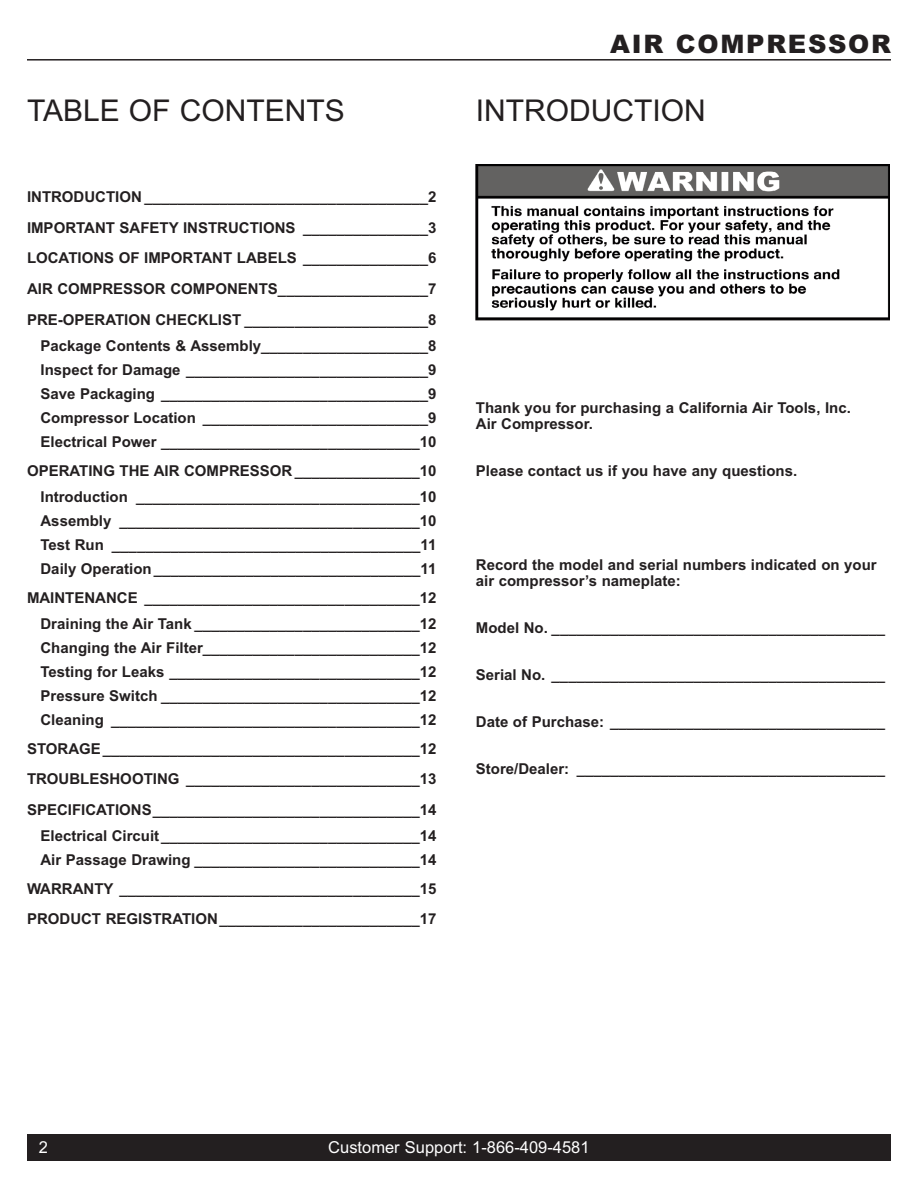
<style>
.page{position:relative;width:918px;height:1188px;background:#fff}
.page>*{position:absolute;margin:0;border:0;box-sizing:border-box;transform-origin:0 0}
.t1{font:30px "Arial";color:#231f20}
.t2{font:900 25.5px "Arial";letter-spacing:.065em;color:#231f20}
.t3{font:16.5px "Arial";color:#fff}
.t4{font:700 15px/24px "Arial";color:#231f20;text-align:justify}
</style>
<div class="page">
<div style="left:27px;top:1134px;width:864px;height:27px;background:#231f20"></div>
<hr style="left:27px;top:59px;width:864px;height:2px;background:#231f20">
<img style="left:476px;top:165px;width:414px;height:156px">
<h1 class="t1" style="left:27px;top:100px;width:319px">TABLE OF CONTENTS</h1>
<p class="t4" style="left:27px;top:183px;width:411px;line-height:30.6px">INTRODUCTION __________________________________2<br>IMPORTANT SAFETY INSTRUCTIONS _______________3<br>LOCATIONS OF IMPORTANT LABELS _______________6<br>AIR COMPRESSOR COMPONENTS__________________7<br>PRE-OPERATION CHECKLIST ______________________8</p>
<p class="t4" style="left:40px;top:335px;width:397px">Package Contents &amp; Assembly____________________8<br>Inspect for Damage _____________________________9<br>Save Packaging ________________________________9<br>Compressor Location ___________________________9<br>Electrical Power _______________________________10</p>
<p class="t4" style="left:27px;top:459px;width:411px;line-height:26.2px;text-align:right">OPERATING THE AIR COMPRESSOR _______________10<br>Introduction __________________________________10</p>
<p class="t4" style="left:40px;top:510px;width:397px">Assembly ____________________________________10<br>Test Run _____________________________________11<br>Daily Operation________________________________11</p>
<p class="t4" style="left:27px;top:586px;width:411px;line-height:26.2px;text-align:right">MAINTENANCE _________________________________12<br>Draining the Air Tank ___________________________12</p>
<p class="t4" style="left:40px;top:637px;width:397px">Changing the Air Filter__________________________12<br>Testing for Leaks ______________________________12<br>Pressure Switch _______________________________12<br>Cleaning _____________________________________12</p>
<p class="t4" style="left:27px;top:734px;width:411px;line-height:30.6px">STORAGE______________________________________12<br>TROUBLESHOOTING ____________________________13<br>SPECIFICATIONS________________________________14</p>
<p class="t4" style="left:40px;top:825px;width:397px">Electrical Circuit_______________________________14<br>Air Passage Drawing ___________________________14</p>
<p class="t4" style="left:27px;top:875px;width:411px;line-height:30.6px">WARRANTY ____________________________________15<br>PRODUCT REGISTRATION________________________17</p>
<h2 class="t2" style="left:610px;top:30px;width:282px">AIR COMPRESSOR</h2>
<h1 class="t1" style="left:476px;top:100px;width:231px">INTRODUCTION</h1>
<p class="t4" style="left:476px;top:401px;width:377px;line-height:16.5px">Thank you for purchasing a California Air Tools, Inc.<br>Air Compressor.</p>
<p class="t4" style="left:476px;top:460px;width:323px">Please contact us if you have any questions.</p>
<p class="t4" style="left:476px;top:558px;width:402px;line-height:16.5px">Record the model and serial numbers indicated on your air compressor’s nameplate:</p>
<p class="t4" style="left:476px;top:618px;width:411px">Model No. ________________________________________</p>
<p class="t4" style="left:476px;top:665px;width:411px">Serial No. ________________________________________</p>
<p class="t4" style="left:476px;top:712px;width:411px">Date of Purchase: _________________________________</p>
<p class="t4" style="left:476px;top:758px;width:411px">Store/Dealer: _____________________________________</p>
<p class="t3" style="left:39px;top:1141px;width:11px">2</p>
<p class="t3" style="left:328px;top:1141px;width:263px">Customer Support: 1-866-409-4581</p>
</div>
